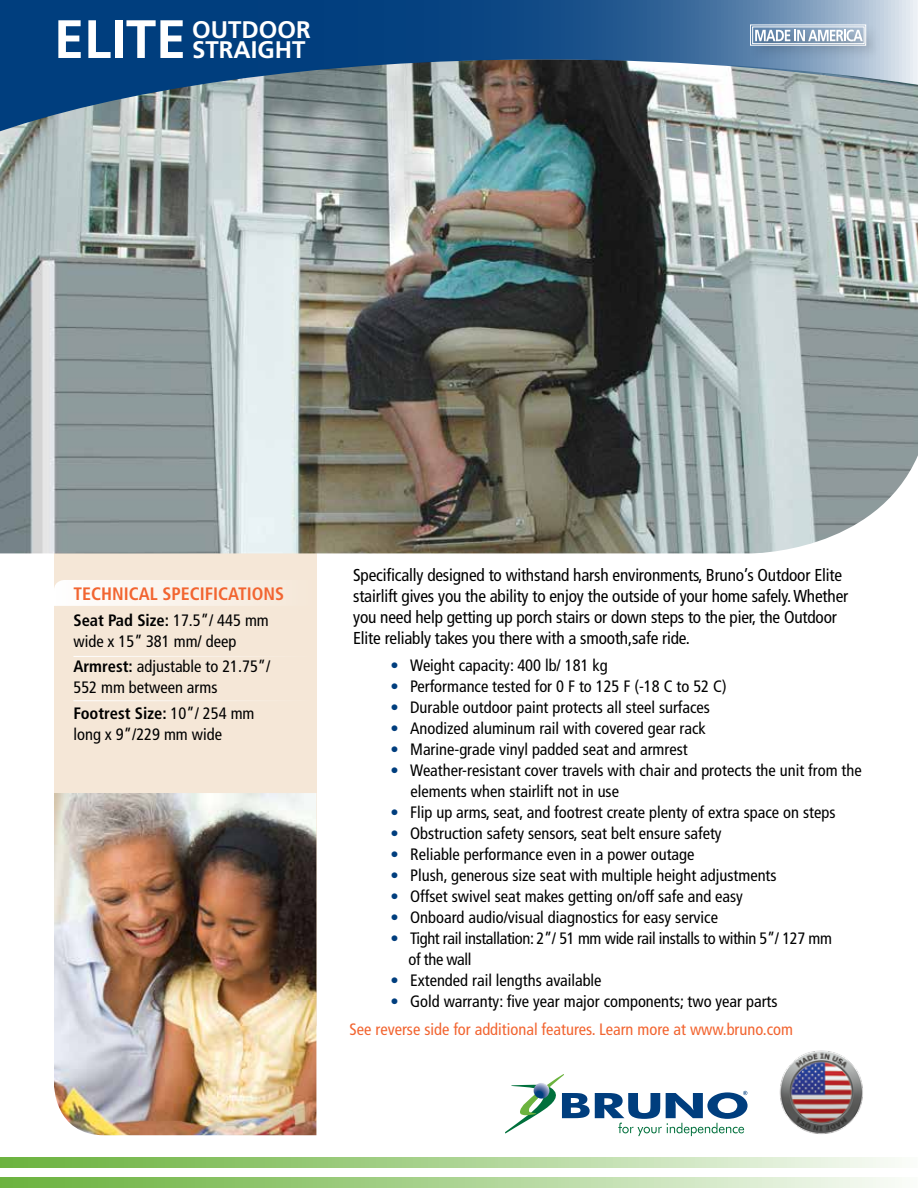
<style>
.page{position:relative;width:918px;height:1188px;background:#fff}
.page>*{position:absolute;margin:0;border:0;box-sizing:border-box;transform-origin:0 0}
.t1{font:700 54px "Frutiger LT Std";color:#fff}
.t2{font:700 24px/19.5px "Frutiger LT Std";color:#fff}
.t3{font:700 condensed 18px "Frutiger LT Std";color:#f26531}
.t4{font:condensed 17.25px/21px "Frutiger LT Std";letter-spacing:-.01em;color:#000}
.t5{font:condensed 16.5px/21px "Frutiger LT Std";color:#000}
.t6{font:condensed 16.5px/21px "Frutiger LT Std";letter-spacing:-.025em;color:#000}
.t7{font:condensed 16.5px "Frutiger LT Std";color:#f26531}
.s1{font-weight:700}
.s2{color:#003e7e}
</style>
<div class="page">
<div style="left:54px;top:549px;width:262px;height:476px;background:#f5e7d7"></div>
<img style="left:0;top:136px;width:918px;height:417px">
<svg style="left:0;top:1177px;width:895px;height:11px;background:#acd493"></svg>
<svg style="left:0;top:1157px;width:895px;height:11px;background:#acd493"></svg>
<svg style="left:0;top:0;width:918px;height:136px;background:#50708e"></svg>
<svg style="left:505px;top:1074px;width:243px;height:62px"></svg>
<img style="left:54px;top:793px;width:262px;height:342px">
<svg style="left:54px;top:580px;width:192px;height:26px"></svg>
<hr style="left:73px;top:656px;width:243px;height:1px;background:#fff">
<hr style="left:73px;top:700px;width:243px;height:1px;background:#fff">
<img style="left:779px;top:1050px;width:84px;height:84px">
<div style="left:749px;top:24px;width:132px;height:36px;background:#000;opacity:.26"></div>
<div style="left:750px;top:25px;width:116px;height:21px;border:1px solid #fff"></div>
<div style="left:753px;top:27px;width:111px;height:17px;border:1px solid #fff"></div>
<svg style="left:755px;top:30px;width:108px;height:11px"></svg>
<h1 class="t1" style="left:54px;top:7px;width:134px">ELITE</h1>
<h2 class="t2" style="left:192px;top:21px;width:120px">OUTDOOR<br>STRAIGHT</h2>
<p class="t3" style="left:73px;top:584px;width:212px">TECHNICAL SPECIFICATIONS</p>
<p class="t5" style="left:73px;top:610px;width:197px"><span class="s1">Seat Pad Size:</span> 17.5”/ 445 mm wide x 15” 381 mm/ deep</p>
<p class="t5" style="left:73px;top:656px;width:199px"><span class="s1">Armrest:</span> adjustable to 21.75”/<br>552 mm between arms</p>
<p class="t5" style="left:73px;top:703px;width:183px"><span class="s1">Footrest Size:</span> 10”/ 254 mm long x 9”/229 mm wide</p>
<p class="t4" style="left:353px;top:565px;width:497px">Specifically designed to withstand harsh environments, Bruno’s Outdoor Elite stairlift gives you the ability to enjoy the outside of your home safely. Whether you need help getting up porch stairs or down steps to the pier, the Outdoor Elite reliably takes you there with a smooth,safe ride.</p>
<p class="t5" style="left:391px;top:655px;width:219px"><span class="s2">•</span> Weight capacity: 400 lb/ 181 kg</p>
<p class="t5" style="left:391px;top:676px;width:337px"><span class="s2">•</span> Performance tested for 0 F to 125 F (-18 C to 52 C)</p>
<p class="t5" style="left:391px;top:697px;width:321px"><span class="s2">•</span> Durable outdoor paint protects all steel surfaces</p>
<p class="t5" style="left:391px;top:718px;width:317px"><span class="s2">•</span> Anodized aluminum rail with covered gear rack</p>
<p class="t5" style="left:391px;top:739px;width:299px"><span class="s2">•</span> Marine-grade vinyl padded seat and armrest</p>
<p class="t5" style="left:410px;top:760px;width:453px;text-indent:-20px"><span class="s2">•</span> Weather-resistant cover travels with chair and protects the unit from the elements when stairlift not in use</p>
<p class="t5" style="left:391px;top:802px;width:446px"><span class="s2">•</span> Flip up arms, seat, and footrest create plenty of extra space on steps</p>
<p class="t5" style="left:391px;top:823px;width:332px"><span class="s2">•</span> Obstruction safety sensors, seat belt ensure safety</p>
<p class="t5" style="left:391px;top:844px;width:305px"><span class="s2">•</span> Reliable performance even in a power outage</p>
<p class="t5" style="left:391px;top:865px;width:387px"><span class="s2">•</span> Plush, generous size seat with multiple height adjustments</p>
<p class="t5" style="left:391px;top:886px;width:354px"><span class="s2">•</span> Offset swivel seat makes getting on/off safe and easy</p>
<p class="t5" style="left:391px;top:907px;width:329px"><span class="s2">•</span> Onboard audio/visual diagnostics for easy service</p>
<p class="t6" style="left:409px;top:928px;width:425px;text-indent:-18px"><span class="s2">•</span> Tight rail installation: 2”/ 51 mm wide rail installs to within 5”/ 127 mm of the wall</p>
<p class="t5" style="left:391px;top:970px;width:212px"><span class="s2">•</span> Extended rail lengths available</p>
<p class="t5" style="left:391px;top:991px;width:388px"><span class="s2">•</span> Gold warranty: five year major components; two year parts</p>
<p class="t7" style="left:350px;top:1019px;width:445px">See reverse side for additional features. Learn more at www.bruno.com</p>
</div>
